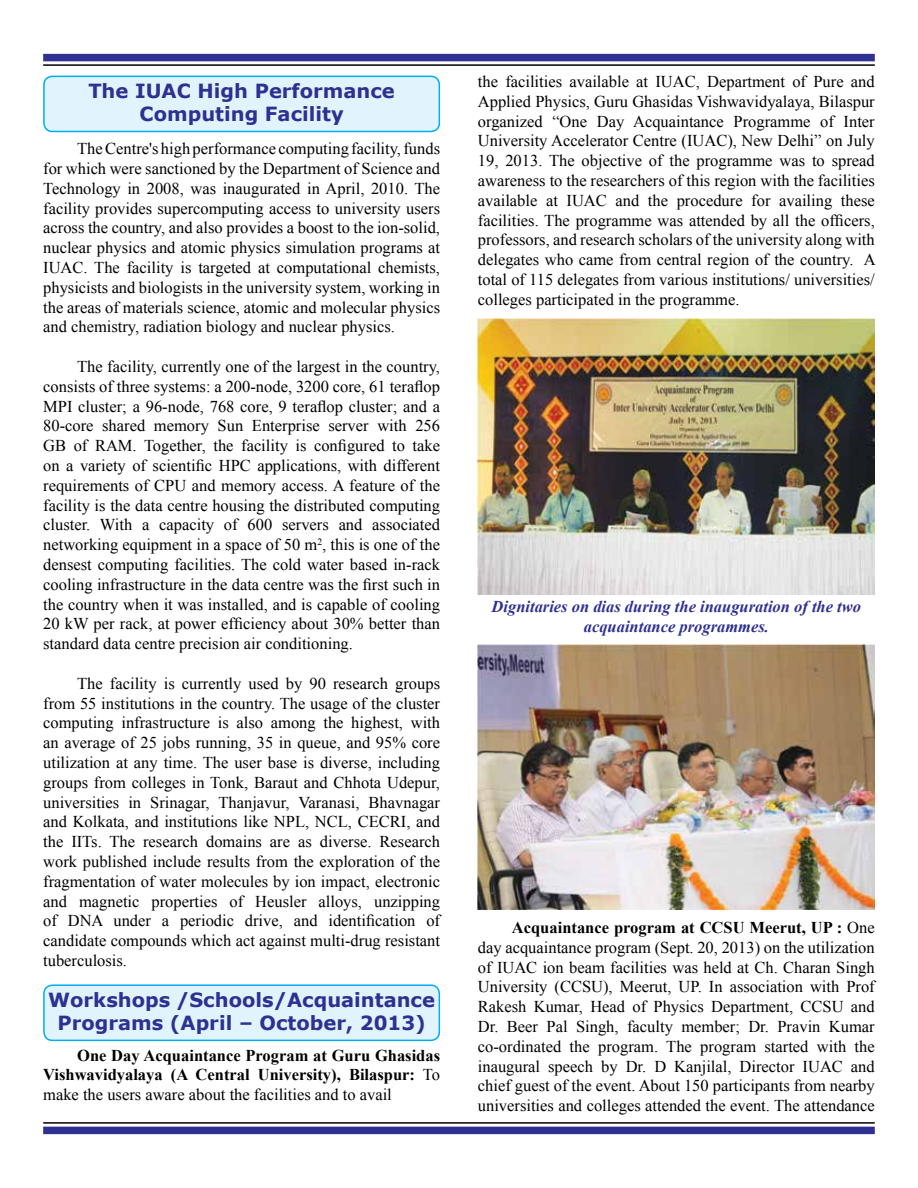
<style>
.page{position:relative;width:918px;height:1188px;background:#fff}
.page>*{position:absolute;margin:0;border:0;box-sizing:border-box;transform-origin:0 0}
.t1{font:700 19.5px/23.4px "Verdana";color:#2e3092;text-align:center}
.t2{font:16.5px/19.8px "Times New Roman";color:#000;text-align:justify}
.t3{font:700 16.5px/19.8px "Times New Roman";color:#000;text-align:justify}
.t4{font:italic 700 16.5px/19.8px "Times New Roman";color:#2e3092;text-align:center}
.s1{font-weight:400}
.s2{font-weight:700}
</style>
<div class="page">
<hr style="left:43px;top:64px;width:832px;height:2px;background:#000">
<div style="left:43px;top:54px;width:832px;height:7px;background:#2e3092"></div>
<hr style="left:43px;top:1122px;width:832px;height:2px;background:#000">
<div style="left:43px;top:1127px;width:832px;height:7px;background:#2e3092"></div>
<div style="left:44px;top:76px;width:395px;height:55px;background:#e1f4fd;border-radius:9px"></div>
<div style="left:43px;top:76px;width:397px;height:56px;border:2px solid #00aeef;border-radius:9px"></div>
<div style="left:44px;top:985px;width:395px;height:55px;background:#e1f4fd;border-radius:9px"></div>
<div style="left:43px;top:984px;width:397px;height:57px;border:2px solid #00aeef;border-radius:9px"></div>
<img style="left:478px;top:318px;width:397px;height:277px">
<img style="left:478px;top:644px;width:397px;height:265px">
<p class="t1" style="left:88px;top:79px;width:308px">The IUAC High Performance<br>Computing Facility</p>
<p class="t2" style="left:43px;top:139px;width:398px;text-indent:34px">The Centre's high performance computing facility, funds for which were sanctioned by the Department of Science and Technology in 2008, was inaugurated in April, 2010. The facility provides supercomputing access to university users across the country, and also provides a boost to the ion-solid, nuclear physics and atomic physics simulation programs at IUAC. The facility is targeted at computational chemists, physicists and biologists in the university system, working in the areas of materials science, atomic and molecular physics and chemistry, radiation biology and nuclear physics.</p>
<p class="t2" style="left:43px;top:356px;width:398px;text-indent:34px">The facility, currently one of the largest in the country, consists of three systems: a 200-node, 3200 core, 61 teraflop MPI cluster; a 96-node, 768 core, 9 teraflop cluster; and a 80-core shared memory Sun Enterprise server with 256<br>GB of RAM. Together, the facility is configured to take on a variety of scientific HPC applications, with different requirements of CPU and memory access. A feature of the facility is the data centre housing the distributed computing cluster. With a capacity of 600 servers and associated networking equipment in a space of 50 m<sup>2</sup>, this is one of the densest computing facilities. The cold water based in-rack cooling infrastructure in the data centre was the first such in the country when it was installed, and is capable of cooling 20 kW per rack, at power efficiency about 30% better than standard data centre precision air conditioning.</p>
<p class="t2" style="left:43px;top:673px;width:398px;text-indent:34px">The facility is currently used by 90 research groups from 55 institutions in the country. The usage of the cluster computing infrastructure is also among the highest, with an average of 25 jobs running, 35 in queue, and 95% core utilization at any time. The user base is diverse, including groups from colleges in Tonk, Baraut and Chhota Udepur, universities in Srinagar, Thanjavur, Varanasi, Bhavnagar and Kolkata, and institutions like NPL, NCL, CECRI, and the IITs. The research domains are as diverse. Research work published include results from the exploration of the fragmentation of water molecules by ion impact, electronic and magnetic properties of Heusler alloys, unzipping of DNA under a periodic drive, and identification of candidate compounds which act against multi-drug resistant tuberculosis.</p>
<p class="t1" style="left:48px;top:988px;width:388px">Workshops /Schools/Acquaintance<br>Programs (April – October, 2013)</p>
<p class="t3" style="left:43px;top:1045px;width:398px;text-indent:34px">One Day Acquaintance Program at Guru Ghasidas Vishwavidyalaya (A Central University), Bilaspur: <span class="s1">To make the users aware about the facilities and to avail</span></p>
<p class="t2" style="left:478px;top:71px;width:399px">the facilities available at IUAC, Department of Pure and Applied Physics, Guru Ghasidas Vishwavidyalaya, Bilaspur organized “One Day Acquaintance Programme of Inter University Accelerator Centre (IUAC), New Delhi” on July 19, 2013. The objective of the programme was to spread awareness to the researchers of this region with the facilities available at IUAC and the procedure for availing these facilities. The programme was attended by all the officers, professors, and research scholars of the university along with delegates who came from central region of the country. A total of 115 delegates from various institutions/ universities/ colleges participated in the programme.</p>
<p class="t4" style="left:492px;top:596px;width:371px">Dignitaries on dias during the inauguration of the two acquaintance programmes.</p>
<p class="t2" style="left:478px;top:917px;width:398px;text-indent:34px"><span class="s2">Acquaintance program at CCSU Meerut, UP :</span> One day acquaintance program (Sept. 20, 2013) on the utilization of IUAC ion beam facilities was held at Ch. Charan Singh University (CCSU), Meerut, UP. In association with Prof Rakesh Kumar, Head of Physics Department, CCSU and Dr. Beer Pal Singh, faculty member; Dr. Pravin Kumar co-ordinated the program. The program started with the inaugural speech by Dr. D Kanjilal, Director IUAC and chief guest of the event. About 150 participants from nearby universities and colleges attended the event. The attendance</p>
</div>
